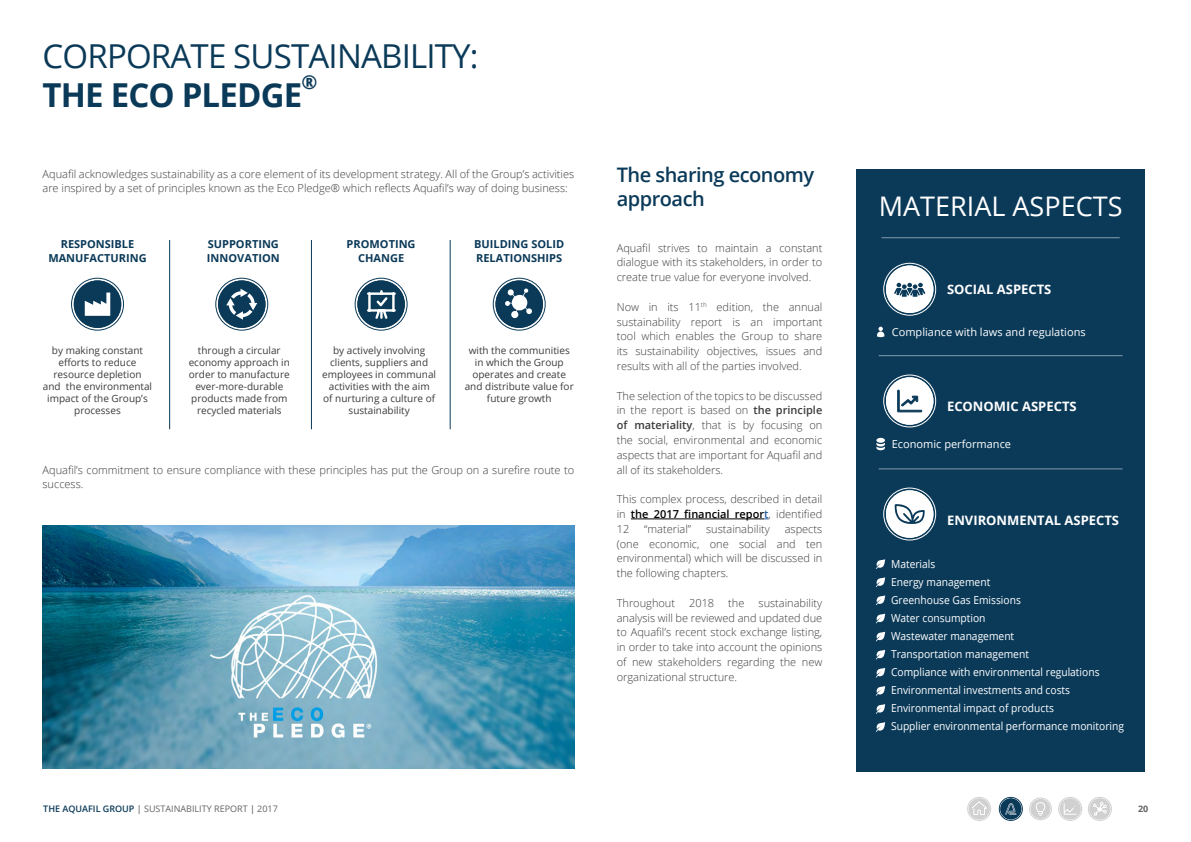
<style>
.page{position:relative;width:1191px;height:842px;background:#fff}
.page>*{position:absolute;margin:0;border:0;box-sizing:border-box;transform-origin:0 0}
.t1{font:33px "Open Sans";letter-spacing:-.025em;color:#0b3a59}
.t2{font:700 33px "Open Sans";letter-spacing:-.025em;color:#0b3a59}
.t3{font:27px "Open Sans";color:#fff}
.t4{font:600 20px/24px "Open Sans";letter-spacing:-.025em;color:#0b3a59}
.t5{font:700 19.2px "Open Sans";color:#0b3a59}
.t6{font:700 13px "Open Sans";color:#fff}
.t7{font:300 11px/14.8px "Open Sans";color:#3c3c3b;text-align:justify}
.t8{font:11px/18px "Open Sans";color:#fff;scale:.93 1}
.t9{font:700 11px/13.2px "Open Sans";color:#0b3a59;text-align:center}
.t10{font:11px "Open Sans";color:#fff}
.t11{font:10px/12px "Open Sans";color:#3c3c3b;text-align:center}
.t12{font:9px "Open Sans";color:#646363}
.t13{font:700 9px "Open Sans";color:#646363}
.s1{font-weight:600}
.s2{font-weight:600;color:#000}
.s3{font-weight:600;color:#275b9b}
.s4{font-weight:600;color:#0b3a59}
.s5{color:#4a4a49}
</style>
<div class="page">
<div style="left:1000px;top:798px;width:21px;height:21px;background:#0b3a59;border-radius:50%"></div>
<div style="left:1000px;top:798px;width:21px;height:21px;border:1px solid #0b3a59;border-radius:50%"></div>
<div style="left:999px;top:797px;width:23px;height:24px;border:1px solid #0b3a59;border-radius:50%"></div>
<svg style="left:1005px;top:803px;width:11px;height:12px"></svg>
<div style="left:968px;top:798px;width:21px;height:21px;background:#d0d0d0;border-radius:50%"></div>
<div style="left:968px;top:798px;width:21px;height:21px;border:1px solid #d0d0d0;border-radius:50%"></div>
<div style="left:967px;top:797px;width:24px;height:24px;border:1px solid #d0d0d0;border-radius:50%"></div>
<svg style="left:971px;top:801px;width:16px;height:14px"></svg>
<div style="left:1030px;top:799px;width:20px;height:20px;background:#d0d0d0;border-radius:50%"></div>
<div style="left:1030px;top:799px;width:20px;height:20px;border:1px solid #d0d0d0;border-radius:50%"></div>
<div style="left:1029px;top:798px;width:22px;height:22px;border:1px solid #d0d0d0;border-radius:50%"></div>
<svg style="left:1036px;top:802px;width:9px;height:14px"></svg>
<div style="left:1059px;top:798px;width:21px;height:21px;background:#d0d0d0;border-radius:50%"></div>
<div style="left:1059px;top:798px;width:21px;height:21px;border:1px solid #d0d0d0;border-radius:50%"></div>
<div style="left:1058px;top:797px;width:24px;height:24px;border:1px solid #d0d0d0;border-radius:50%"></div>
<svg style="left:1063px;top:803px;width:14px;height:12px"></svg>
<div style="left:1089px;top:798px;width:21px;height:21px;background:#d0d0d0;border-radius:50%"></div>
<div style="left:1089px;top:798px;width:21px;height:21px;border:1px solid #d0d0d0;border-radius:50%"></div>
<div style="left:1088px;top:797px;width:23px;height:24px;border:1px solid #d0d0d0;border-radius:50%"></div>
<svg style="left:1092px;top:802px;width:15px;height:14px"></svg>
<div style="left:856px;top:169px;width:288px;height:602px;background:#0b3a59"></div>
<hr style="left:881px;top:237px;width:238px;height:1px;background:#fff">
<hr style="left:878px;top:469px;width:244px;height:1px;background:#fff">
<hr style="left:878px;top:355px;width:244px;height:1px;background:#fff">
<svg style="left:877px;top:327px;width:7px;height:10px"></svg>
<svg style="left:876px;top:443px;width:9px;height:7px"></svg>
<div style="left:876px;top:438px;width:9px;height:5px;background:#fff;border-radius:50%"></div>
<hr style="left:631px;top:519px;width:133px;height:1px;background:#000">
<hr style="left:169px;top:240px;width:1px;height:189px;background:#0b3a59">
<hr style="left:311px;top:240px;width:1px;height:189px;background:#0b3a59">
<hr style="left:450px;top:240px;width:1px;height:189px;background:#0b3a59">
<img style="left:43px;top:526px;width:531px;height:242px">
<div style="left:218px;top:280px;width:47px;height:48px;background:#0b3a59;border-radius:50%"></div>
<div style="left:215px;top:278px;width:53px;height:53px;border:1px solid #0b3a59;border-radius:50%"></div>
<div style="left:218px;top:280px;width:47px;height:48px;border:3px solid #0b3a59;border-radius:50%"></div>
<div style="left:74px;top:280px;width:47px;height:48px;background:#0b3a59;border-radius:50%"></div>
<div style="left:71px;top:278px;width:53px;height:53px;border:1px solid #0b3a59;border-radius:50%"></div>
<div style="left:74px;top:280px;width:47px;height:48px;border:3px solid #0b3a59;border-radius:50%"></div>
<div style="left:357px;top:280px;width:48px;height:48px;background:#0b3a59;border-radius:50%"></div>
<div style="left:355px;top:278px;width:52px;height:53px;border:1px solid #0b3a59;border-radius:50%"></div>
<div style="left:357px;top:280px;width:48px;height:48px;border:3px solid #0b3a59;border-radius:50%"></div>
<svg style="left:226px;top:289px;width:31px;height:31px"></svg>
<svg style="left:367px;top:290px;width:29px;height:29px"></svg>
<div style="left:495px;top:280px;width:48px;height:48px;background:#0b3a59;border-radius:50%"></div>
<div style="left:493px;top:278px;width:52px;height:53px;border:1px solid #0b3a59;border-radius:50%"></div>
<div style="left:495px;top:280px;width:48px;height:48px;border:3px solid #0b3a59;border-radius:50%"></div>
<svg style="left:505px;top:289px;width:27px;height:29px"></svg>
<svg style="left:85px;top:293px;width:25px;height:23px"></svg>
<div style="left:886px;top:265px;width:47px;height:48px;background:#fff;border-radius:50%"></div>
<div style="left:883px;top:263px;width:53px;height:53px;border:1px solid #fff;border-radius:50%"></div>
<div style="left:886px;top:265px;width:47px;height:48px;border:3px solid #fff;border-radius:50%"></div>
<svg style="left:894px;top:283px;width:31px;height:14px"></svg>
<div style="left:886px;top:377px;width:47px;height:48px;background:#fff;border-radius:50%"></div>
<div style="left:883px;top:375px;width:53px;height:52px;border:1px solid #fff;border-radius:50%"></div>
<div style="left:886px;top:377px;width:47px;height:48px;border:3px solid #fff;border-radius:50%"></div>
<svg style="left:897px;top:390px;width:25px;height:22px"></svg>
<div style="left:886px;top:490px;width:47px;height:48px;background:#fff;border-radius:50%"></div>
<div style="left:883px;top:488px;width:53px;height:52px;border:1px solid #fff;border-radius:50%"></div>
<div style="left:886px;top:490px;width:47px;height:48px;border:3px solid #fff;border-radius:50%"></div>
<svg style="left:894px;top:504px;width:31px;height:20px"></svg>
<svg style="left:876px;top:559px;width:9px;height:10px"></svg>
<svg style="left:876px;top:613px;width:9px;height:10px"></svg>
<svg style="left:876px;top:686px;width:9px;height:10px"></svg>
<svg style="left:876px;top:577px;width:9px;height:10px"></svg>
<svg style="left:876px;top:632px;width:9px;height:9px"></svg>
<svg style="left:876px;top:704px;width:9px;height:10px"></svg>
<svg style="left:876px;top:595px;width:9px;height:10px"></svg>
<svg style="left:876px;top:668px;width:9px;height:9px"></svg>
<svg style="left:876px;top:650px;width:9px;height:9px"></svg>
<svg style="left:876px;top:722px;width:9px;height:10px"></svg>
<h1 class="t1" style="left:43px;top:33px;width:437px">CORPORATE SUSTAINABILITY:</h1>
<h1 class="t2" style="left:43px;top:72px;width:261px">THE ECO PLEDGE</h1>
<h3 class="t5" style="left:301px;top:69px;width:18px">®</h3>
<p class="t7" style="left:43px;top:166px;width:533px">Aquafil acknowledges sustainability as a core element of its development strategy. All of the Group’s activities are inspired by a set of principles known as the Eco Pledge® which reflects Aquafil’s way of doing business:</p>
<p class="t9" style="left:48px;top:237px;width:100px">RESPONSIBLE<br>MANUFACTURING</p>
<p class="t9" style="left:207px;top:237px;width:74px;text-align:left">SUPPORTING<br>INNOVATION</p>
<p class="t9" style="left:346px;top:237px;width:70px">PROMOTING<br>CHANGE</p>
<p class="t9" style="left:474px;top:237px;width:91px;text-align:left">BUILDING SOLID<br>RELATIONSHIPS</p>
<p class="t11" style="left:43px;top:344px;width:111px">by making constant efforts to reduce resource depletion<br>and the environmental impact of the Group’s processes</p>
<p class="t11" style="left:189px;top:344px;width:103px">through a circular economy approach in order to manufacture ever-more-durable products made from recycled materials</p>
<p class="t11" style="left:322px;top:344px;width:115px">by actively involving clients, suppliers and employees in communal activities with the aim<br>of nurturing a culture of sustainability</p>
<p class="t11" style="left:465px;top:344px;width:110px">with the communities in which the Group operates and create and distribute value for future growth</p>
<p class="t7" style="left:43px;top:462px;width:533px">Aquafil’s commitment to ensure compliance with these principles has put the Group on a surefire route to success.</p>
<h3 class="t4" style="left:617px;top:162px;width:199px">The sharing economy approach</h3>
<p class="t7" style="left:617px;top:240px;width:207px">Aquafil strives to maintain a constant dialogue with its stakeholders, in order to create true value for everyone involved.</p>
<p class="t7" style="left:617px;top:299px;width:207px">Now in its 11<sup>th</sup> edition, the annual sustainability report is an important tool which enables the Group to share its sustainability objectives, issues and results with all of the parties involved.</p>
<p class="t7" style="left:617px;top:388px;width:207px">The selection of the topics to be discussed in the report is based on <span class="s1">the principle of materiality</span>, that is by focusing on the social, environmental and economic aspects that are important for Aquafil and all of its stakeholders.</p>
<p class="t7" style="left:617px;top:491px;width:207px">This complex process, described in detail in <span class="s2">the 2017 financial repor</span><span class="s3">t</span>, identified 12</p>
<p class="t7" style="left:644px;top:521px;width:48px">“material”</p>
<p class="t7" style="left:706px;top:521px;width:65px">sustainability</p>
<p class="t7" style="left:617px;top:521px;width:207px;text-indent:168px">aspects (one economic, one social and ten environmental) which will be discussed in the following chapters.</p>
<p class="t7" style="left:617px;top:595px;width:60px">Throughout</p>
<p class="t7" style="left:689px;top:595px;width:27px">2018</p>
<p class="t7" style="left:728px;top:595px;width:18px">the</p>
<p class="t7" style="left:617px;top:595px;width:207px;text-indent:142px">sustainability analysis will be reviewed and updated due to Aquafil’s recent stock exchange listing, in order to take into account the opinions of new stakeholders regarding the new organizational structure.</p>
<h2 class="t3" style="left:878px;top:187px;width:245px">MATERIAL ASPECTS</h2>
<p class="t6" style="left:947px;top:280px;width:106px">SOCIAL ASPECTS</p>
<p class="t10" style="left:891px;top:325px;width:195px">Compliance with laws and regulations</p>
<p class="t6" style="left:947px;top:397px;width:131px">ECONOMIC ASPECTS</p>
<p class="t10" style="left:891px;top:437px;width:121px">Economic performance</p>
<p class="t6" style="left:947px;top:511px;width:173px">ENVIRONMENTAL ASPECTS</p>
<p class="t8" style="left:891px;top:554px;width:252px">Materials<br>Energy management<br>Greenhouse Gas Emissions<br>Water consumption<br>Wastewater management<br>Transportation management<br>Compliance with environmental regulations<br>Environmental investments and costs<br>Environmental impact of products<br>Supplier environmental performance monitoring</p>
<p class="t12" style="left:43px;top:802px;width:236px"><span class="s4">THE AQUAFIL GROUP</span> <span class="s5">|</span> SUSTAINABILITY REPORT <span class="s5">|</span> 2017</p>
<p class="t13" style="left:1138px;top:802px;width:12px">20</p>
</div>
